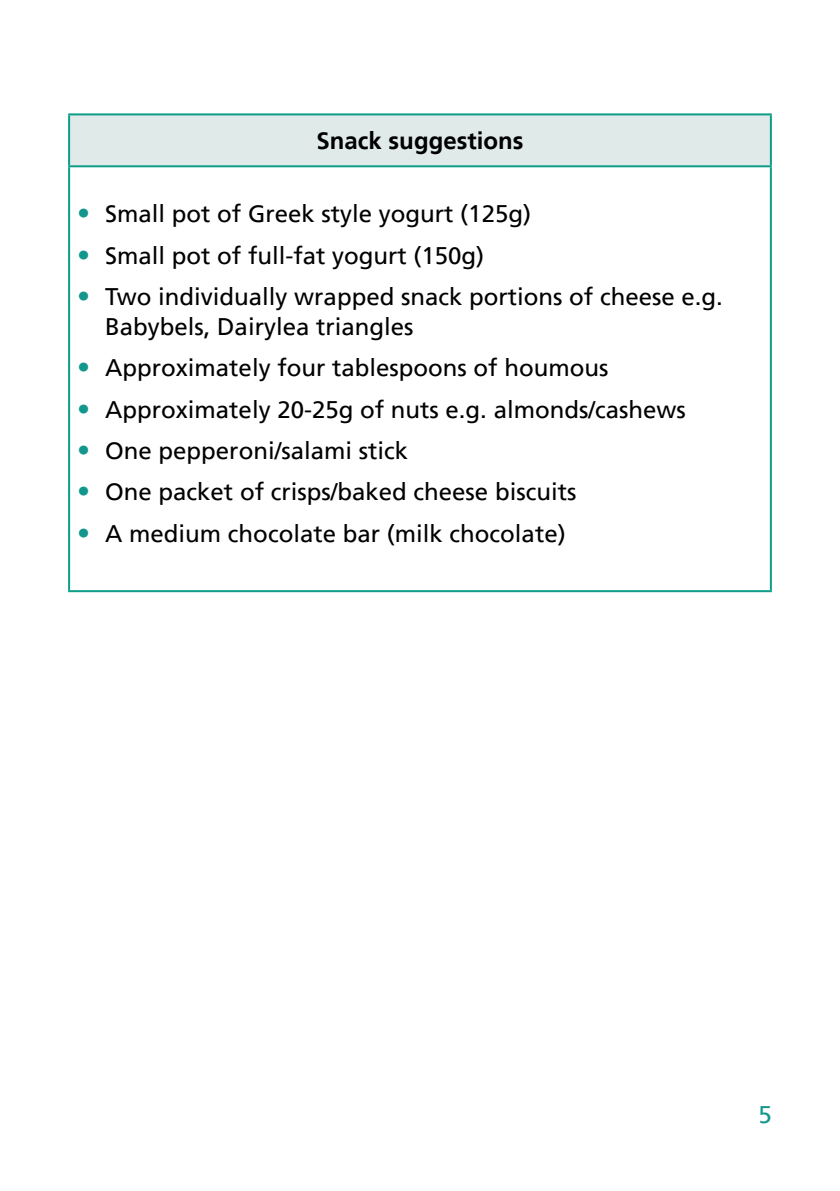
<style>
.page{position:relative;width:840px;height:1191px;background:#fff}
.page>*{position:absolute;margin:0;border:0;box-sizing:border-box;transform-origin:0 0}
.t1{font:24px/30px "Frutiger LT";color:#000}
.t2{font:700 24px "Frutiger LT";color:#000}
.t3{font:24px "Frutiger LT";color:#11978b}
.s1{font-size:26px;color:#11978b}
</style>
<div class="page">
<div style="left:69px;top:114px;width:701px;height:52px;background:#dfeae9"></div>
<hr style="left:68px;top:167px;width:2px;height:423px;background:#0d9d88">
<hr style="left:769px;top:167px;width:2px;height:423px;background:#0d9d88">
<hr style="left:68px;top:590px;width:703px;height:2px;background:#0d9d88">
<hr style="left:68px;top:113px;width:703px;height:2px;background:#0d9d88">
<hr style="left:68px;top:115px;width:2px;height:50px;background:#0d9d88">
<hr style="left:769px;top:115px;width:2px;height:50px;background:#0d9d88">
<hr style="left:68px;top:165px;width:703px;height:2px;background:#0d9d88">
<p class="t2" style="left:316px;top:127px;width:208px">Snack suggestions</p>
<p class="t1" style="left:77px;top:199px;width:455px"><span class="s1">•</span> Small pot of Greek style yogurt (125g)</p>
<p class="t1" style="left:77px;top:240px;width:408px"><span class="s1">•</span> Small pot of full-fat yogurt (150g)</p>
<p class="t1" style="left:105px;top:282px;width:619px;text-indent:-28px"><span class="s1">•</span> Two individually wrapped snack portions of cheese e.g.<br>Babybels, Dairylea triangles</p>
<p class="t1" style="left:77px;top:353px;width:532px"><span class="s1">•</span> Approximately four tablespoons of houmous</p>
<p class="t1" style="left:77px;top:394px;width:610px"><span class="s1">•</span> Approximately 20-25g of nuts e.g. almonds/cashews</p>
<p class="t1" style="left:77px;top:436px;width:332px"><span class="s1">•</span> One pepperoni/salami stick</p>
<p class="t1" style="left:77px;top:477px;width:500px"><span class="s1">•</span> One packet of crisps/baked cheese biscuits</p>
<p class="t1" style="left:77px;top:518px;width:490px"><span class="s1">•</span> A medium chocolate bar (milk chocolate)</p>
<p class="t3" style="left:758px;top:1101px;width:15px">5</p>
</div>
